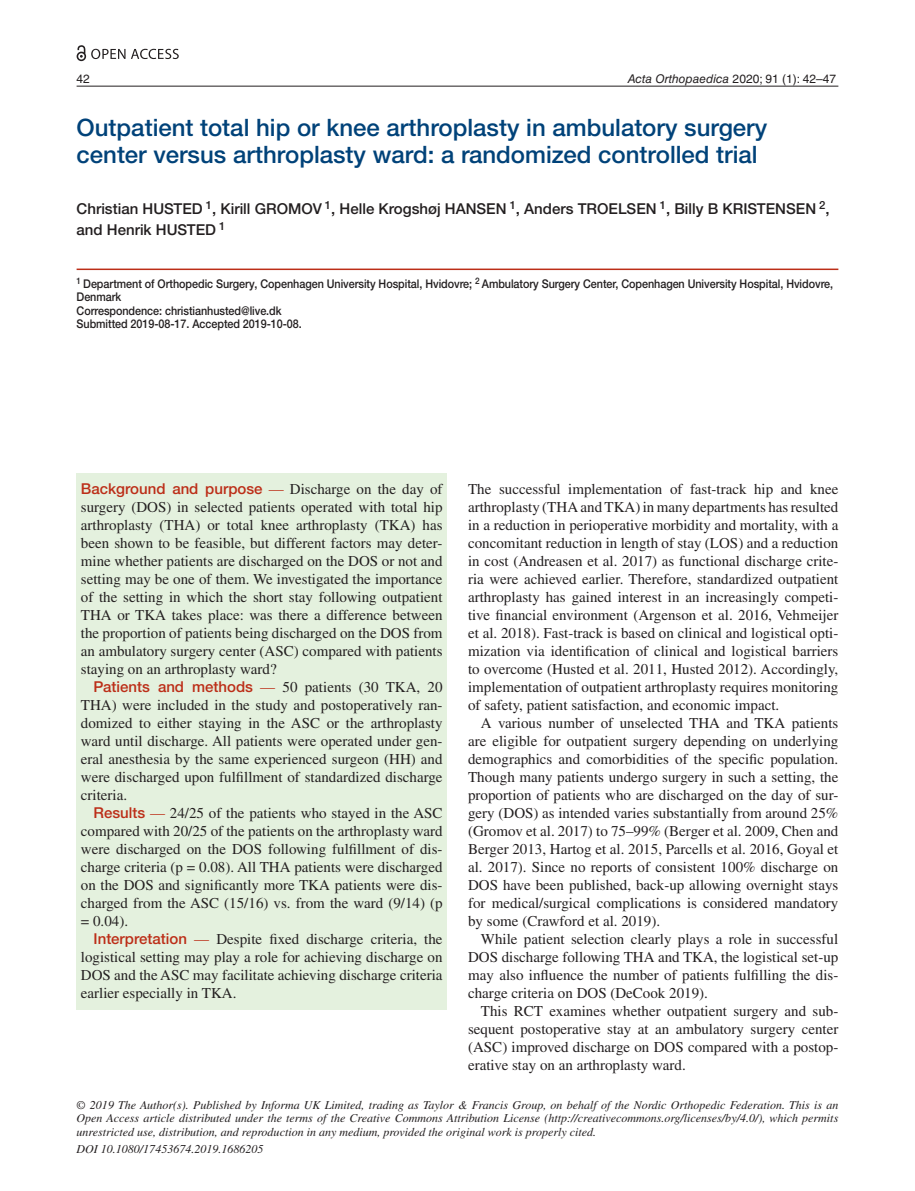
<style>
.page{position:relative;width:915px;height:1191px;background:#fff}
.page>*{position:absolute;margin:0;border:0;box-sizing:border-box;transform-origin:0 0}
.t1{font:500 24px/27px "Helvetica Neue LTW1 G";color:#004279}
.t2{font:15px/18px "Times";color:#231f20;text-align:justify}
.t3{font:500 15px/21px "Helvetica Neue LTW1 G";color:#231f20}
.t4{font:500 15px "Helvetica Neue LTW1 G";color:#bc2e18}
.t5{font:italic 12px/13.5px "Times";color:#231f20;text-align:justify}
.t6{font:500 12px/13.5px "Helvetica Neue LTW1 G";letter-spacing:-.005em;color:#231f20;scale:.9 1}
.t7{font:italic 12px "Helvetica LT Std";color:#231f20}
.t8{font:12px "Helvetica LT Std";color:#231f20}
.s1{font-style:normal}
.s2{font-family:"Times";font-weight:400}
.s3{font-family:"Times";font-weight:400;color:#231f20}
.s4{font-family:"Helvetica Neue LTW1 G";font-weight:500;color:#bc2e18}
.s5{color:#bc2e18}
</style>
<div class="page">
<hr style="left:77px;top:86px;width:761px;height:1px;background:#231f20">
<div style="left:77px;top:473px;width:369px;height:536px;background:#e4f1de"></div>
<hr style="left:77px;top:268px;width:761px;height:2px;background:#bc2e18">
<svg style="left:77px;top:45px;width:48px;height:16px"></svg>
<svg style="left:131px;top:49px;width:48px;height:10px"></svg>
<p class="t8" style="left:77px;top:72px;width:15px">42</p>
<p class="t7" style="left:627px;top:72px;width:210px">Acta Orthopaedica <span class="s1">2020; 91 (1): 42–47</span></p>
<h1 class="t1" style="left:77px;top:114px;width:692px">Outpatient total hip or knee arthroplasty in ambulatory surgery center versus arthroplasty ward: a randomized controlled trial</h1>
<p class="t3" style="left:77px;top:198px;width:754px">Christian HUSTED <sup>1</sup>, Kirill GROMOV <sup>1</sup>, Helle Krogshøj HANSEN <sup>1</sup>, Anders TROELSEN <sup>1</sup>, Billy B KRISTENSEN <sup>2</sup>, and Henrik HUSTED <sup>1</sup></p>
<p class="t6" style="left:77px;top:277px;width:841px"><sup>1</sup> Department of Orthopedic Surgery, Copenhagen University Hospital, Hvidovre; <sup>2</sup> Ambulatory Surgery Center, Copenhagen University Hospital, Hvidovre, Denmark<br>Correspondence: christianhusted@live.dk<br>Submitted 2019-08-17. Accepted 2019-10-08.</p>
<p class="t4" style="left:81px;top:479px;width:363px">Background and purpose <span class="s2">—</span> <span class="s3">Discharge on the day of</span></p>
<p class="t2" style="left:81px;top:497px;width:363px">surgery (DOS) in selected patients operated with total hip arthroplasty (THA) or total knee arthroplasty (TKA) has been shown to be feasible, but different factors may deter&shy;mine whether patients are discharged on the DOS or not and setting may be one of them. We investigated the importance of the setting in which the short stay following outpatient THA or TKA takes place: was there a difference between the proportion of patients being discharged on the DOS from an ambulatory surgery center (ASC) compared with patients staying on an arthroplasty ward?</p>
<p class="t2" style="left:81px;top:677px;width:363px;text-indent:13px"><span class="s4">Patients and methods</span> <span class="s5">—</span> 50 patients (30 TKA, 20<br>THA) were included in the study and postoperatively ran&shy;domized to either staying in the ASC or the arthroplasty ward until discharge. All patients were operated under gen&shy;eral anesthesia by the same experienced surgeon (HH) and were discharged upon fulfillment of standardized discharge criteria.</p>
<p class="t2" style="left:81px;top:803px;width:363px;text-indent:13px"><span class="s4">Results</span> <span class="s5">—</span> 24/25 of the patients who stayed in the ASC compared with 20/25 of the patients on the arthroplasty ward were discharged on the DOS following fulfillment of dis&shy;charge criteria (p = 0.08). All THA patients were discharged on the DOS and significantly more TKA patients were dis&shy;charged from the ASC (15/16) vs. from the ward (9/14) (p = 0.04).</p>
<p class="t2" style="left:81px;top:929px;width:363px;text-indent:13px"><span class="s4">Interpretation</span> <span class="s5">—</span> Despite fixed discharge criteria, the logistical setting may play a role for achieving discharge on DOS and the ASC may facilitate achieving discharge criteria earlier especially in TKA.</p>
<p class="t2" style="left:468px;top:479px;width:371px">The successful implementation of fast-track hip and knee arthroplasty (THA and TKA) in many departments has resulted in a reduction in perioperative morbidity and mortality, with a concomitant reduction in length of stay (LOS) and a reduction in cost (Andreasen et al. 2017) as functional discharge crite&shy;ria were achieved earlier. Therefore, standardized outpatient arthroplasty has gained interest in an increasingly competi&shy;tive financial environment (Argenson et al. 2016, Vehmeijer et al. 2018). Fast-track is based on clinical and logistical opti&shy;mization via identification of clinical and logistical barriers to overcome (Husted et al. 2011, Husted 2012). Accordingly, implementation of outpatient arthroplasty requires monitoring of safety, patient satisfaction, and economic impact.</p>
<p class="t2" style="left:468px;top:713px;width:371px;text-indent:13px">A various number of unselected THA and TKA patients are eligible for outpatient surgery depending on underlying demographics and comorbidities of the specific population.<br>Though many patients undergo surgery in such a setting, the proportion of patients who are discharged on the day of sur&shy;gery (DOS) as intended varies substantially from around 25% (Gromov et al. 2017) to 75–99% (Berger et al. 2009, Chen and Berger 2013, Hartog et al. 2015, Parcells et al. 2016, Goyal et al. 2017). Since no reports of consistent 100% discharge on DOS have been published, back-up allowing overnight stays for medical/surgical complications is considered mandatory by some (Crawford et al. 2019).</p>
<p class="t2" style="left:468px;top:929px;width:371px;text-indent:13px">While patient selection clearly plays a role in successful DOS discharge following THA and TKA, the logistical set-up may also influence the number of patients fulfilling the dis&shy;charge criteria on DOS (DeCook 2019).</p>
<p class="t2" style="left:468px;top:1001px;width:371px;text-indent:13px">This RCT examines whether outpatient surgery and sub&shy;sequent postoperative stay at an ambulatory surgery center (ASC) improved discharge on DOS compared with a postop&shy;erative stay on an arthroplasty ward.</p>
<p class="t5" style="left:77px;top:1098px;width:763px">© 2019 The Author(s). Published by Informa UK Limited, trading as Taylor &amp; Francis Group, on behalf of the Nordic Orthopedic Federation. This is an Open Access article distributed under the terms of the Creative Commons Attribution License (http://creativecommons.org/licenses/by/4.0/), which permits unrestricted use, distribution, and reproduction in any medium, provided the original work is properly cited.</p>
<p class="t5" style="left:77px;top:1142px;width:188px">DOI 10.1080/17453674.2019.1686205</p>
</div>
